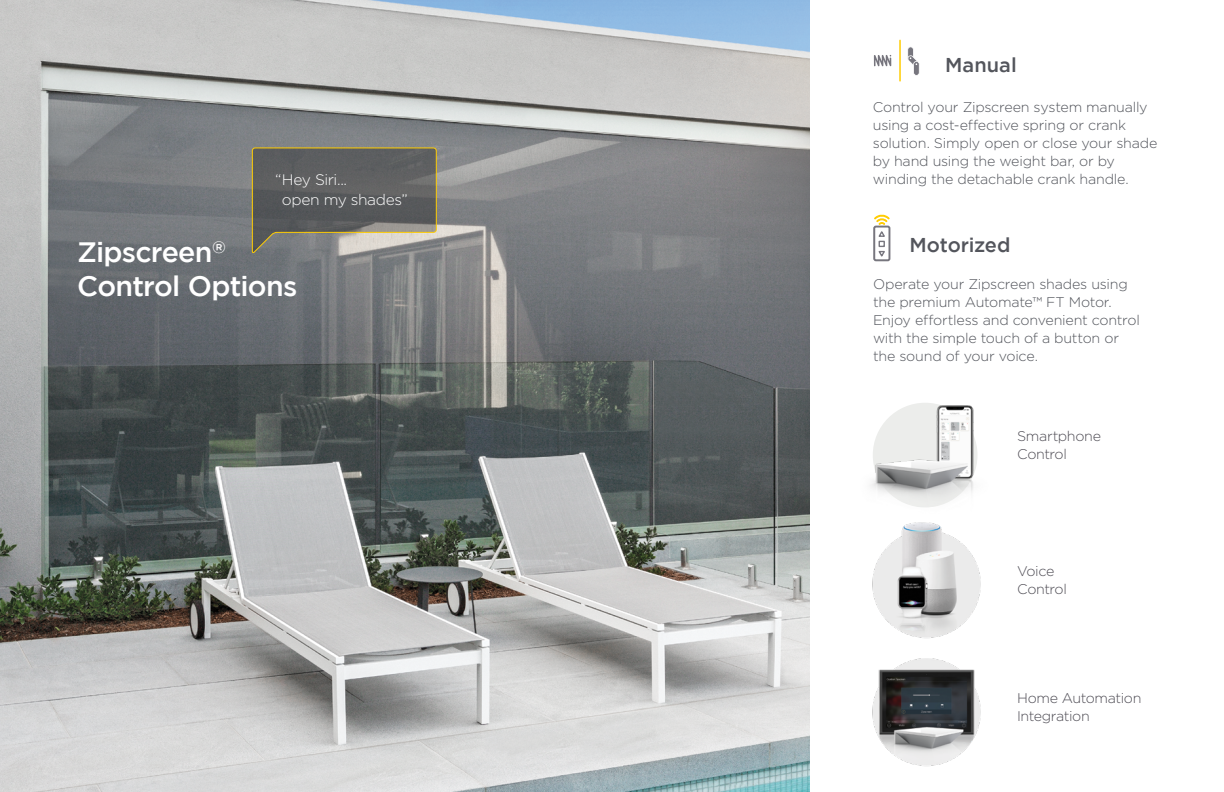
<style>
.page{position:relative;width:1224px;height:792px;background:#fff}
.page>*{position:absolute;margin:0;border:0;box-sizing:border-box;transform-origin:0 0}
.t1{font:500 28px/33.6px "Gotham";letter-spacing:-.025em;color:#fff}
.t2{font:500 20px "Gotham";color:#53555c}
.t3{font:300 15.2px/20.3px "Gotham";letter-spacing:-.025em;color:#fff}
.t4{font:300 14px/18px "Gotham";letter-spacing:-.015em;color:#53555c}
.t5{font:300 14px/18px "Gotham";letter-spacing:-.025em;color:#504e56}
</style>
<div class="page">
<img style="left:0;top:0;width:810px;height:792px">
<img style="left:872px;top:522px;width:109px;height:116px">
<img style="left:872px;top:658px;width:109px;height:108px">
<img style="left:870px;top:403px;width:108px;height:104px">
<svg style="left:251px;top:147px;width:186px;height:107px;background:#6d6d6a"></svg>
<hr style="left:899px;top:40px;width:2px;height:41px;background:#ffcd03">
<svg style="left:874px;top:55px;width:17px;height:11px"></svg>
<svg style="left:907px;top:47px;width:13px;height:29px"></svg>
<svg style="left:873px;top:214px;width:17px;height:47px"></svg>
<p class="t3" style="left:282px;top:169px;width:128px;text-indent:-7px">“Hey Siri...<br>open my shades”</p>
<h1 class="t1" style="left:77px;top:235px;width:222px">Zipscreen<sup>®<br></sup>Control Options</h1>
<h2 class="t2" style="left:945px;top:53px;width:73px">Manual</h2>
<p class="t4" style="left:873px;top:98px;width:286px">Control your Zipscreen system manually using a cost-effective spring or crank solution. Simply open or close your shade by hand using the weight bar, or by winding the detachable crank handle.</p>
<h2 class="t2" style="left:910px;top:233px;width:102px">Motorized</h2>
<p class="t4" style="left:873px;top:275px;width:268px">Operate your Zipscreen shades using the premium Automate™ FT Motor.<br>Enjoy effortless and convenient control with the simple touch of a button or the sound of your voice.</p>
<p class="t5" style="left:1017px;top:427px;width:86px">Smartphone<br>Control</p>
<p class="t5" style="left:1017px;top:562px;width:51px">Voice<br>Control</p>
<p class="t5" style="left:1017px;top:689px;width:126px">Home Automation<br>Integration</p>
</div>
